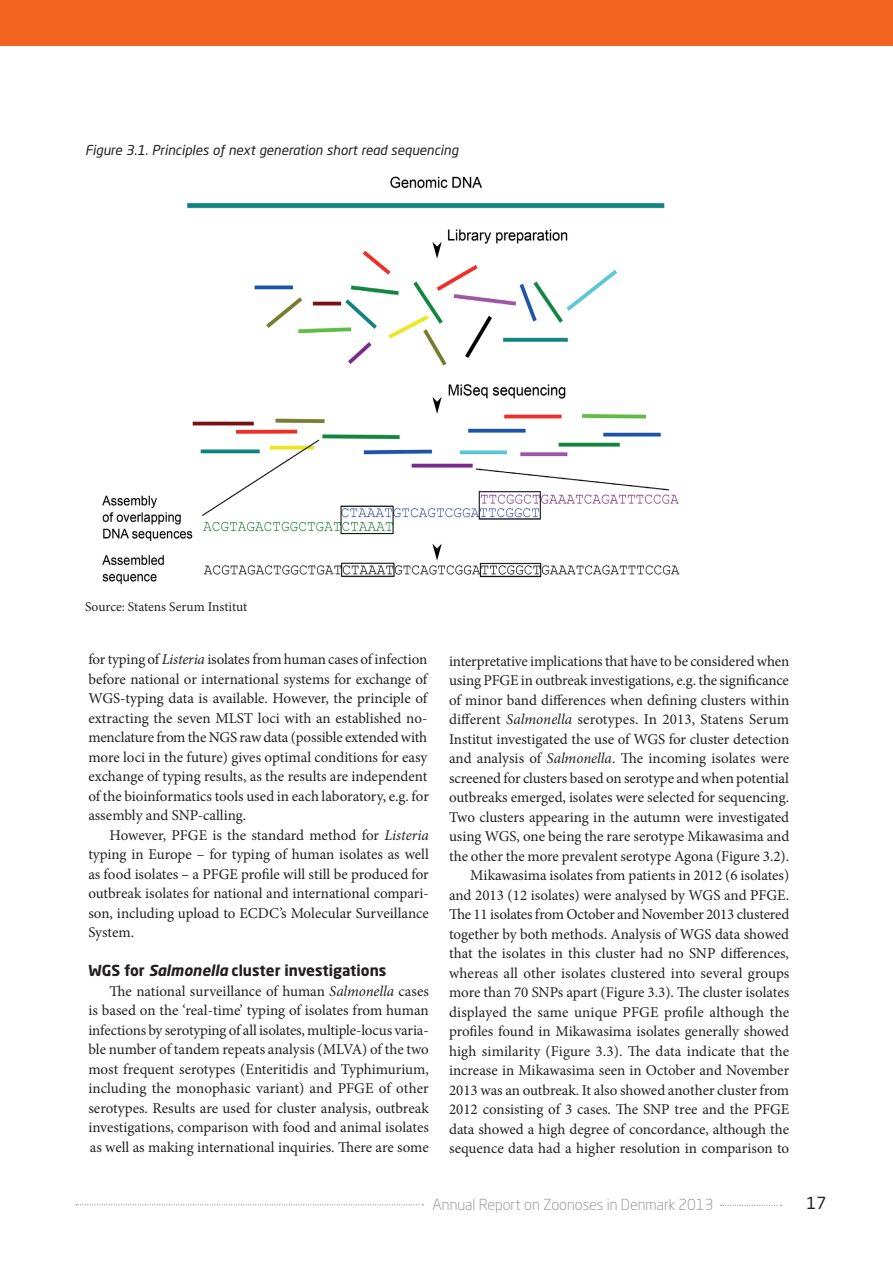
<style>
.page{position:relative;width:893px;height:1263px;background:#fff}
.page>*{position:absolute;margin:0;border:0;box-sizing:border-box;transform-origin:0 0}
.t1{font:16.5px "Neo Sans Std";color:#231f20}
.t2{font:15px/19.5px "Minion Pro";letter-spacing:-.005em;color:#231f20;text-align:justify}
.t3{font:700 15px "Neo Sans Std";color:#231f20}
.t4{font:300 15px "Neo Sans Std";color:#87898c}
.t5{font:italic 13.5px "Neo Sans Std";color:#231f20}
.t6{font:13.5px "Minion Pro";letter-spacing:-.005em;color:#231f20}
.s1{font-style:italic}
</style>
<div class="page">
<svg style="left:76px;top:1204px;width:347px;height:1px"></svg>
<svg style="left:721px;top:1205px;width:60px;height:1px"></svg>
<div style="left:0;top:0;width:893px;height:45px;background:#f36421"></div>
<img style="left:102px;top:176px;width:578px;height:409px">
<p class="t5" style="left:85px;top:142px;width:375px">Figure 3.1. Principles of next generation short read sequencing</p>
<p class="t6" style="left:85px;top:598px;width:164px">Source: Statens Serum Institut</p>
<p class="t2" style="left:88px;top:650px;width:342px">for typing of <span class="s1">Listeria</span> isolates from human cases of infection before national or international systems for exchange of WGS-typing data is available. However, the principle of extracting the seven MLST loci with an established no&shy;menclature from the NGS raw data (possible extended with more loci in the future) gives optimal conditions for easy exchange of typing results, as the results are independent of the bioinformatics tools used in each laboratory, e.g. for assembly and SNP-calling.</p>
<p class="t2" style="left:88px;top:825px;width:342px;text-indent:21px">However, PFGE is the standard method for <span class="s1">Listeria </span>typing in Europe – for typing of human isolates as well as food isolates – a PFGE profile will still be produced for outbreak isolates for national and international compari&shy;son, including upload to ECDC’s Molecular Surveillance System.</p>
<p class="t3" style="left:88px;top:961px;width:300px">WGS for <span class="s1">Salmonella</span> cluster investigations</p>
<p class="t2" style="left:88px;top:981px;width:342px;text-indent:21px">The national surveillance of human <span class="s1">Salmonella</span> cases is based on the ‘real-time’ typing of isolates from human infections by serotyping of all isolates, multiple-locus varia&shy;ble number of tandem repeats analysis (MLVA) of the two most frequent serotypes (Enteritidis and Typhimurium, including the monophasic variant) and PFGE of other serotypes. Results are used for cluster analysis, outbreak investigations, comparison with food and animal isolates as well as making international inquiries. There are some</p>
<p class="t2" style="left:449px;top:651px;width:342px;text-align:right">interpretative implications that have to be considered when using PFGE in outbreak investigations, e.g. the significance of minor band differences when defining clusters within different <span class="s1">Salmonella</span> serotypes. In 2013, Statens Serum Institut investigated the use of WGS for cluster detection and analysis of <span class="s1">Salmonella</span>. The incoming isolates were screened for clusters based on serotype and when potential outbreaks emerged, isolates were selected for sequencing.<br>Two clusters appearing in the autumn were investigated using WGS, one being the rare serotype Mikawasima and the other the more prevalent serotype Agona (Figure 3.2).<br>Mikawasima isolates from patients in 2012 (6 isolates) and 2013 (12 isolates) were analysed by WGS and PFGE.<br>The 11 isolates from October and November 2013 clustered together by both methods. Analysis of WGS data showed that the isolates in this cluster had no SNP differences, whereas all other isolates clustered into several groups more than 70 SNPs apart (Figure 3.3). The cluster isolates displayed the same unique PFGE profile although the profiles found in Mikawasima isolates generally showed high similarity (Figure 3.3). The data indicate that the increase in Mikawasima seen in October and November 2013 was an outbreak. It also showed another cluster from 2012 consisting of 3 cases. The SNP tree and the PFGE data showed a high degree of concordance, although the sequence data had a higher resolution in comparison to</p>
<p class="t4" style="left:433px;top:1195px;width:282px">Annual Report on Zoonoses in Denmark 2013</p>
<p class="t1" style="left:806px;top:1193px;width:21px">17</p>
</div>
